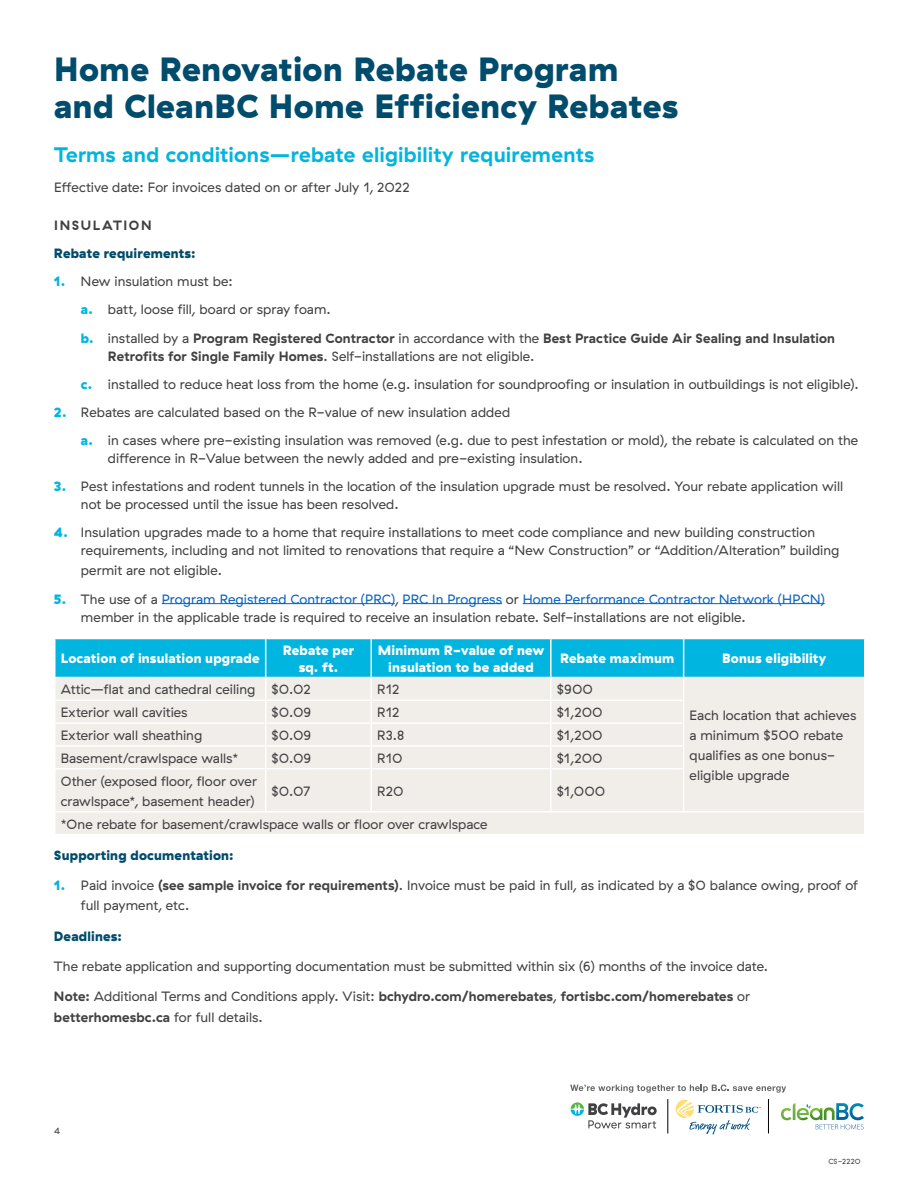
<style>
.page{position:relative;width:918px;height:1188px;background:#fff}
.page>*{position:absolute;margin:0;border:0;box-sizing:border-box;transform-origin:0 0}
.t1{font:900 33.6px/36.9px "GT Haptik";letter-spacing:.01em;color:#004c6c}
.t2{font:700 21px "GT Haptik";letter-spacing:.01em;color:#00b5df}
.t3{font:13.5px/20.2px "GT Haptik";color:#414042}
.t4{font:700 13.5px/20.2px "GT Haptik";letter-spacing:.01em;color:#414042}
.t5{font:900 13.5px/16.2px "GT Haptik";letter-spacing:.01em;color:#fff;text-align:center}
.t6{font:900 13.5px "GT Haptik";letter-spacing:.01em;color:#004c6c}
.t7{font:700 13.5px "GT Haptik";letter-spacing:.12em;color:#414042}
.t8{font:9px "GT Haptik";color:#414042}
.t9{font:7.5px "GT Haptik";letter-spacing:.025em;color:#414042}
.s1{font-weight:900;color:#00b5df}
.s2{font-weight:700}
.s3{color:#0563c1}
.s4{font-weight:400}
</style>
<div class="page">
<svg style="left:570px;top:1084px;width:216px;height:9px"></svg>
<svg style="left:676px;top:1100px;width:85px;height:34px"></svg>
<hr style="left:668px;top:1099px;width:1px;height:34px;background:#000">
<hr style="left:768px;top:1099px;width:1px;height:34px;background:#000">
<svg style="left:571px;top:1102px;width:86px;height:27px"></svg>
<svg style="left:781px;top:1103px;width:83px;height:26px"></svg>
<hr style="left:162px;top:603px;width:233px;height:1px;background:#0563c1">
<hr style="left:403px;top:603px;width:99px;height:1px;background:#0563c1">
<hr style="left:523px;top:603px;width:302px;height:1px;background:#0563c1">
<div style="left:56px;top:768px;width:808px;height:66px;background:#f1ede9"></div>
<svg style="left:55px;top:639px;width:810px;height:129px;background:#acdde7"></svg>
<hr style="left:864px;top:746px;width:2px;height:23px;background:#fff">
<hr style="left:54px;top:768px;width:212px;height:1px;background:#fff">
<hr style="left:266px;top:768px;width:105px;height:1px;background:#fff">
<hr style="left:265px;top:769px;width:1px;height:42px;background:#fff">
<hr style="left:371px;top:768px;width:180px;height:1px;background:#fff">
<hr style="left:370px;top:769px;width:2px;height:42px;background:#fff">
<hr style="left:551px;top:768px;width:133px;height:1px;background:#fff">
<hr style="left:550px;top:769px;width:2px;height:42px;background:#fff">
<hr style="left:683px;top:769px;width:1px;height:42px;background:#fff">
<hr style="left:54px;top:811px;width:212px;height:2px;background:#fff">
<hr style="left:266px;top:811px;width:105px;height:2px;background:#fff">
<hr style="left:371px;top:811px;width:180px;height:2px;background:#fff">
<hr style="left:551px;top:811px;width:133px;height:2px;background:#fff">
<hr style="left:684px;top:811px;width:182px;height:2px;background:#fff">
<h1 class="t1" style="left:54px;top:51px;width:626px">Home Renovation Rebate Program and CleanBC Home Efficiency Rebates</h1>
<h2 class="t2" style="left:54px;top:141px;width:542px">Terms and conditions—rebate eligibility requirements</h2>
<p class="t3" style="left:54px;top:178px;width:357px">Effective date: For invoices dated on or after July 1, 2022</p>
<p class="t7" style="left:54px;top:217px;width:99px">INSULATION</p>
<p class="t6" style="left:54px;top:245px;width:143px">Rebate requirements:</p>
<p class="t3" style="left:81px;top:268px;width:756px;line-height:28px;text-indent:-27px"><span class="s1">1.</span> New insulation must be:<br><span class="s1">a.</span> batt, loose fill, board or spray foam.<br><span class="s1">b.</span> installed by a <span class="s2">Program Registered Contractor</span> in accordance with the <span class="s2">Best Practice Guide Air Sealing and Insulation</span></p>
<p class="t3" style="left:81px;top:342px;width:779px;line-height:28px;text-indent:27px"><span class="s2">Retrofits for Single Family Homes</span>. Self-installations are not eligible.<br><span class="s1">c.</span> installed to reduce heat loss from the home (e.g. insulation for soundproofing or insulation in outbuildings is not eligible).</p>
<p class="t3" style="left:81px;top:398px;width:779px;line-height:28px;text-indent:-27px"><span class="s1">2.</span> Rebates are calculated based on the R-value of new insulation added<br><span class="s1">a.</span> in cases where pre-existing insulation was removed (e.g. due to pest infestation or mold), the rebate is calculated on the</p>
<p class="t3" style="left:108px;top:448px;width:476px">difference in R-Value between the newly added and pre-existing insulation.</p>
<p class="t3" style="left:81px;top:478px;width:764px;line-height:18px;text-indent:-27px"><span class="s1">3.</span> Pest infestations and rodent tunnels in the location of the insulation upgrade must be resolved. Your rebate application will not be processed until the issue has been resolved.</p>
<p class="t3" style="left:81px;top:524px;width:760px;line-height:18px;text-indent:-27px"><span class="s1">4.</span> Insulation upgrades made to a home that require installations to meet code compliance and new building construction requirements, including and not limited to renovations that require a “New Construction” or “Addition/Alteration” building</p>
<p class="t3" style="left:81px;top:561px;width:143px">permit are not eligible.</p>
<p class="t3" style="left:81px;top:590px;width:745px;line-height:18px;text-indent:-27px"><span class="s1">5.</span> The use of a <span class="s3">Program Registered Contractor (PRC)</span>, <span class="s3">PRC In Progress</span> or <span class="s3">Home Performance Contractor Network (HPCN) </span>member in the applicable trade is required to receive an insulation rebate. Self-installations are not eligible.</p>
<p class="t5" style="left:61px;top:651px;width:200px">Location of insulation upgrade</p>
<p class="t5" style="left:283px;top:643px;width:73px">Rebate per sq. ft.</p>
<p class="t5" style="left:378px;top:643px;width:168px">Minimum R-value of new insulation to be added</p>
<p class="t5" style="left:560px;top:651px;width:116px">Rebate maximum</p>
<p class="t5" style="left:722px;top:651px;width:106px">Bonus eligibility</p>
<p class="t3" style="left:61px;top:680px;width:252px">Attic—flat and cathedral ceiling $0.02</p>
<p class="t3" style="left:377px;top:680px;width:24px">R12</p>
<p class="t3" style="left:557px;top:680px;width:38px">$900</p>
<p class="t3" style="left:690px;top:705px;width:168px">Each location that achieves a minimum $500 rebate qualifies as one bonus&shy;eligible upgrade</p>
<p class="t3" style="left:61px;top:702px;width:128px">Exterior wall cavities</p>
<p class="t3" style="left:272px;top:702px;width:41px">$0.09</p>
<p class="t3" style="left:377px;top:702px;width:24px">R12</p>
<p class="t3" style="left:557px;top:702px;width:47px">$1,200</p>
<p class="t3" style="left:61px;top:725px;width:143px">Exterior wall sheathing</p>
<p class="t3" style="left:272px;top:725px;width:41px">$0.09</p>
<p class="t3" style="left:377px;top:725px;width:29px">R3.8</p>
<p class="t3" style="left:557px;top:725px;width:47px">$1,200</p>
<p class="t3" style="left:61px;top:748px;width:179px">Basement/crawlspace walls*</p>
<p class="t3" style="left:272px;top:748px;width:41px">$0.09</p>
<p class="t3" style="left:377px;top:748px;width:27px">R10</p>
<p class="t3" style="left:557px;top:748px;width:47px">$1,200</p>
<p class="t3" style="left:61px;top:771px;width:198px">Other (exposed floor, floor over crawlspace*, basement header)</p>
<p class="t3" style="left:272px;top:781px;width:40px">$0.07</p>
<p class="t3" style="left:377px;top:781px;width:28px">R20</p>
<p class="t3" style="left:557px;top:781px;width:50px">$1,000</p>
<p class="t3" style="left:61px;top:814px;width:428px">*One rebate for basement/crawlspace walls or floor over crawlspace</p>
<p class="t6" style="left:54px;top:846px;width:181px">Supporting documentation:</p>
<p class="t3" style="left:81px;top:875px;width:779px;text-indent:-27px"><span class="s1">1.</span> Paid invoice <span class="s2">(see sample invoice for requirements)</span>. Invoice must be paid in full, as indicated by a $0 balance owing, proof of full payment, etc.</p>
<p class="t6" style="left:54px;top:927px;width:69px">Deadlines:</p>
<p class="t3" style="left:54px;top:956px;width:716px">The rebate application and supporting documentation must be submitted within six (6) months of the invoice date.</p>
<p class="t4" style="left:54px;top:987px;width:698px">Note: <span class="s4">Additional Terms and Conditions apply. Visit:</span> bchydro.com/homerebates<span class="s4">,</span> fortisbc.com/homerebates <span class="s4">or </span>betterhomesbc.ca <span class="s4">for full details.</span></p>
<p class="t8" style="left:54px;top:1126px;width:8px">4</p>
<p class="t9" style="left:828px;top:1157px;width:34px">CS-2220</p>
</div>
